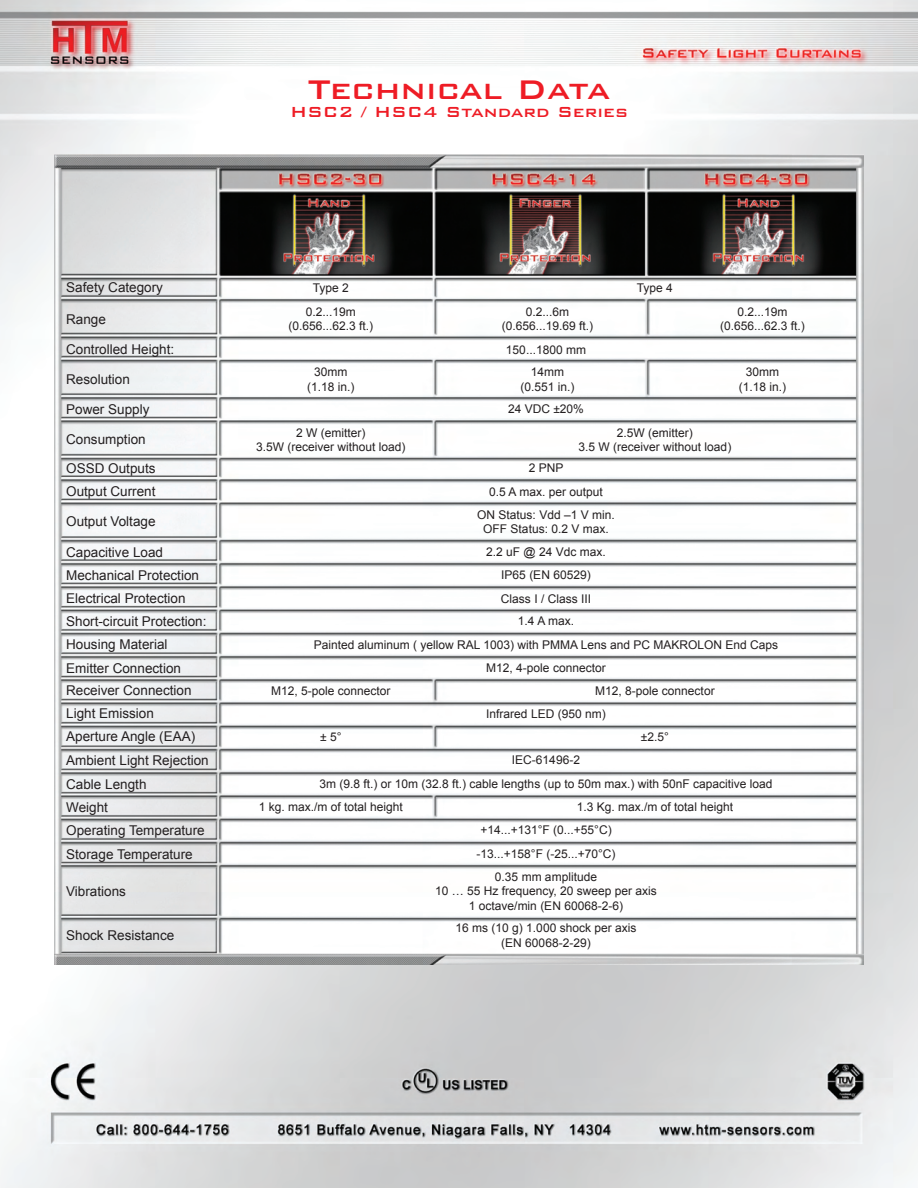
<style>
.page{position:relative;width:918px;height:1188px;background:#fff}
.page>*{position:absolute;margin:0;border:0;box-sizing:border-box;transform-origin:0 0}
.t1{font:500 36px "Bank Gothic BT";color:#ee1c25}
.t2{font:500 19.5px "Bank Gothic BT";color:#ee1c25}
.t3{font:13.5px "Arial";color:#231f20}
.t4{font:12px/14.4px "Arial";color:#231f20;text-align:center}
</style>
<div class="page">
<img style="left:0;top:0;width:918px;height:1188px">
<img style="left:54px;top:154px;width:809px;height:810px">
<h1 class="t1" style="left:308px;top:70px;width:303px">Technical Data</h1>
<h2 class="t2" style="left:290px;top:101px;width:339px">HSC2 / HSC4 Standard Series</h2>
<p class="t3" style="left:66px;top:279px;width:98px">Safety Category</p>
<p class="t4" style="left:313px;top:281px;width:38px">Type 2</p>
<p class="t4" style="left:637px;top:281px;width:38px">Type 4</p>
<p class="t3" style="left:66px;top:310px;width:41px">Range</p>
<p class="t4" style="left:289px;top:305px;width:86px">0.2...19m (0.656...62.3 ft.)</p>
<p class="t4" style="left:502px;top:305px;width:93px">0.2...6m (0.656...19.69 ft.)</p>
<p class="t4" style="left:720px;top:305px;width:86px">0.2...19m (0.656...62.3 ft.)</p>
<p class="t3" style="left:66px;top:341px;width:110px">Controlled Height:</p>
<p class="t4" style="left:506px;top:342px;width:82px">150...1800 mm</p>
<p class="t3" style="left:66px;top:370px;width:65px">Resolution</p>
<p class="t4" style="left:307px;top:365px;width:49px">30mm (1.18 in.)</p>
<p class="t4" style="left:520px;top:365px;width:56px">14mm (0.551 in.)</p>
<p class="t4" style="left:739px;top:365px;width:49px">30mm (1.18 in.)</p>
<p class="t3" style="left:66px;top:400px;width:85px">Power Supply</p>
<p class="t4" style="left:508px;top:402px;width:77px">24 VDC ±20%</p>
<p class="t3" style="left:66px;top:431px;width:81px">Consumption</p>
<p class="t4" style="left:256px;top:425px;width:151px">2 W (emitter)<br>3.5W (receiver without load)</p>
<p class="t4" style="left:579px;top:425px;width:154px">2.5W (emitter)<br>3.5 W (receiver without load)</p>
<p class="t3" style="left:66px;top:459px;width:91px">OSSD Outputs</p>
<p class="t4" style="left:529px;top:461px;width:36px">2 PNP</p>
<p class="t3" style="left:66px;top:483px;width:91px">Output Current</p>
<p class="t4" style="left:489px;top:484px;width:115px">0.5 A max. per output</p>
<p class="t3" style="left:66px;top:513px;width:91px">Output Voltage</p>
<p class="t4" style="left:477px;top:507px;width:139px">ON Status: Vdd –1 V min.<br>OFF Status: 0.2 V max.</p>
<p class="t3" style="left:66px;top:543px;width:98px">Capacitive Load</p>
<p class="t4" style="left:486px;top:545px;width:121px">2.2 uF @ 24 Vdc max.</p>
<p class="t3" style="left:66px;top:566px;width:134px">Mechanical Protection</p>
<p class="t4" style="left:501px;top:568px;width:91px">IP65 (EN 60529)</p>
<p class="t3" style="left:66px;top:590px;width:121px">Electrical Protection</p>
<p class="t4" style="left:501px;top:591px;width:92px">Class I / Class III</p>
<p class="t3" style="left:66px;top:612px;width:142px">Short-circuit Protection:</p>
<p class="t4" style="left:518px;top:614px;width:58px">1.4 A max.</p>
<p class="t3" style="left:66px;top:635px;width:103px">Housing Material</p>
<p class="t4" style="left:314px;top:637px;width:466px">Painted aluminum ( yellow RAL 1003) with PMMA Lens and PC MAKROLON End Caps</p>
<p class="t3" style="left:66px;top:659px;width:116px">Emitter Connection</p>
<p class="t4" style="left:486px;top:661px;width:121px">M12, 4-pole connector</p>
<p class="t3" style="left:66px;top:682px;width:127px">Receiver Connection</p>
<p class="t4" style="left:271px;top:683px;width:121px">M12, 5-pole connector</p>
<p class="t4" style="left:595px;top:683px;width:121px">M12, 8-pole connector</p>
<p class="t3" style="left:66px;top:705px;width:89px">Light Emission</p>
<p class="t4" style="left:486px;top:707px;width:121px">Infrared LED (950 nm)</p>
<p class="t3" style="left:66px;top:728px;width:131px">Aperture Angle (EAA)</p>
<p class="t4" style="left:320px;top:730px;width:23px">± 5°</p>
<p class="t4" style="left:641px;top:730px;width:30px">±2.5°</p>
<p class="t3" style="left:66px;top:751px;width:144px">Ambient Light Rejection</p>
<p class="t4" style="left:512px;top:753px;width:70px">IEC-61496-2</p>
<p class="t3" style="left:66px;top:775px;width:82px">Cable Length</p>
<p class="t4" style="left:320px;top:777px;width:454px">3m (9.8 ft.) or 10m (32.8 ft.) cable lengths (up to 50m max.) with 50nF capacitive load</p>
<p class="t3" style="left:66px;top:798px;width:43px">Weight</p>
<p class="t4" style="left:259px;top:800px;width:146px">1 kg. max./m of total height</p>
<p class="t4" style="left:577px;top:800px;width:158px">1.3 Kg. max./m of total height</p>
<p class="t3" style="left:66px;top:821px;width:140px">Operating Temperature</p>
<p class="t4" style="left:480px;top:823px;width:133px">+14...+131°F (0...+55°C)</p>
<p class="t3" style="left:66px;top:845px;width:128px">Storage Temperature</p>
<p class="t4" style="left:477px;top:847px;width:140px">-13...+158°F (-25...+70°C)</p>
<p class="t3" style="left:66px;top:882px;width:61px">Vibrations</p>
<p class="t4" style="left:435px;top:870px;width:223px">0.35 mm amplitude<br>10 … 55 Hz frequency, 20 sweep per axis<br>1 octave/min (EN 60068-2-6)</p>
<p class="t3" style="left:66px;top:926px;width:110px">Shock Resistance</p>
<p class="t4" style="left:456px;top:921px;width:182px">16 ms (10 g) 1.000 shock per axis (EN 60068-2-29)</p>
</div>
